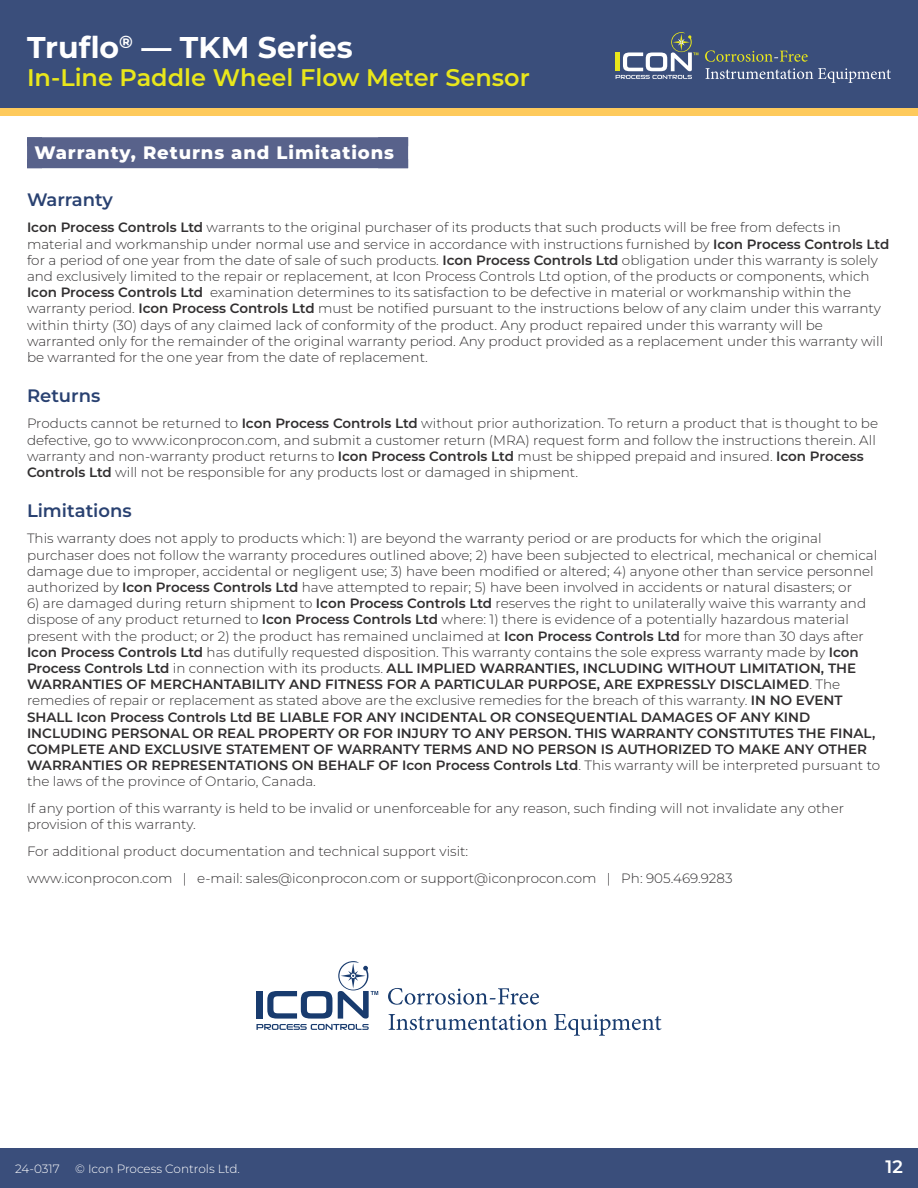
<style>
.page{position:relative;width:918px;height:1188px;background:#fff}
.page>*{position:absolute;margin:0;border:0;box-sizing:border-box;transform-origin:0 0}
.t1{font:700 30px "Montserrat";color:#fff}
.t2{font:600 24px "Montserrat";color:#e9e71b}
.t3{font:800 18px "Montserrat";letter-spacing:.05em;color:#fff}
.t4{font:600 18px "Montserrat";color:#294171}
.t5{font:600 18px "Montserrat";color:#fff}
.t6{font:300 13.5px/16.2px "Montserrat";color:#312f30}
.t7{font:600 13.5px/16.2px "Montserrat";color:#312f30}
.t8{font:300 12px "Montserrat";color:#fff}
.s1{font-weight:600}
.s2{font-weight:300}
</style>
<div class="page">
<div style="left:27px;top:137px;width:15px;height:31px;background:#58628b"></div>
<div style="left:378px;top:137px;width:30px;height:31px;background:#58628b"></div>
<div style="left:27px;top:137px;width:381px;height:9px;background:#58628b"></div>
<div style="left:27px;top:159px;width:381px;height:9px;background:#58628b"></div>
<div style="left:35px;top:142px;width:358px;height:24px;background:#58628b"></div>
<svg style="left:388px;top:988px;width:151px;height:17px"></svg>
<svg style="left:389px;top:1014px;width:158px;height:16px"></svg>
<svg style="left:554px;top:1014px;width:108px;height:22px"></svg>
<svg style="left:256px;top:961px;width:122px;height:69px"></svg>
<div style="left:0;top:0;width:918px;height:116px;background:#feca5c"></div>
<div style="left:0;top:0;width:918px;height:108px;background:#3a4e7b"></div>
<div style="left:0;top:1148px;width:918px;height:40px;background:#3a4e7b"></div>
<svg style="left:705px;top:68px;width:186px;height:15px"></svg>
<svg style="left:705px;top:50px;width:103px;height:12px"></svg>
<svg style="left:616px;top:32px;width:82px;height:47px"></svg>
<h1 class="t1" style="left:27px;top:27px;width:327px">Truflo<sup>®</sup> — TKM Series</h1>
<h2 class="t2" style="left:27px;top:62px;width:504px">In-Line Paddle Wheel Flow Meter Sensor</h2>
<h3 class="t3" style="left:35px;top:141px;width:361px">Warranty, Returns and Limitations</h3>
<h3 class="t4" style="left:27px;top:187px;width:87px">Warranty</h3>
<p class="t6" style="left:27px;top:219px;width:864px"><span class="s1">Icon Process Controls Ltd</span> warrants to the original purchaser of its products that such products will be free from defects in material and workmanship under normal use and service in accordance with instructions furnished by <span class="s1">Icon Process Controls Ltd </span>for a period of one year from the date of sale of such products. <span class="s1">Icon Process Controls Ltd</span> obligation under this warranty is solely and exclusively limited to the repair or replacement, at Icon Process Controls Ltd option, of the products or components, which <span class="s1">Icon Process Controls Ltd</span> examination determines to its satisfaction to be defective in material or workmanship within the warranty period. <span class="s1">Icon Process Controls Ltd</span> must be notified pursuant to the instructions below of any claim under this warranty within thirty (30) days of any claimed lack of conformity of the product. Any product repaired under this warranty will be warranted only for the remainder of the original warranty period. Any product provided as a replacement under this warranty will be warranted for the one year from the date of replacement.</p>
<h3 class="t4" style="left:27px;top:383px;width:75px">Returns</h3>
<p class="t6" style="left:27px;top:415px;width:853px">Products cannot be returned to <span class="s1">Icon Process Controls Ltd</span> without prior authorization. To return a product that is thought to be defective, go to www.iconprocon.com, and submit a customer return (MRA) request form and follow the instructions therein. All warranty and non-warranty product returns to <span class="s1">Icon Process Controls Ltd</span> must be shipped prepaid and insured. <span class="s1">Icon Process Controls Ltd</span> will not be responsible for any products lost or damaged in shipment.</p>
<h3 class="t4" style="left:27px;top:498px;width:106px">Limitations</h3>
<p class="t6" style="left:27px;top:530px;width:852px">This warranty does not apply to products which: 1) are beyond the warranty period or are products for which the original purchaser does not follow the warranty procedures outlined above; 2) have been subjected to electrical, mechanical or chemical damage due to improper, accidental or negligent use; 3) have been modified or altered; 4) anyone other than service personnel authorized by <span class="s1">Icon Process Controls Ltd</span> have attempted to repair; 5) have been involved in accidents or natural disasters; or</p>
<p class="t7" style="left:27px;top:595px;width:855px"><span class="s2">6) are damaged during return shipment to</span> Icon Process Controls Ltd <span class="s2">reserves the right to unilaterally waive this warranty and dispose of any product returned to</span> Icon Process Controls Ltd <span class="s2">where: 1) there is evidence of a potentially hazardous material present with the product; or 2) the product has remained unclaimed at</span> Icon Process Controls Ltd <span class="s2">for more than 30 days after </span>Icon Process Controls Ltd <span class="s2">has dutifully requested disposition. This warranty contains the sole express warranty made by</span> Icon Process Controls Ltd <span class="s2">in connection with its products.</span> ALL IMPLIED WARRANTIES, INCLUDING WITHOUT LIMITATION, THE WARRANTIES OF MERCHANTABILITY AND FITNESS FOR A PARTICULAR PURPOSE, ARE EXPRESSLY DISCLAIMED<span class="s2">. The remedies of repair or replacement as stated above are the exclusive remedies for the breach of this warranty.</span> IN NO EVENT SHALL Icon Process Controls Ltd BE LIABLE FOR ANY INCIDENTAL OR CONSEQUENTIAL DAMAGES OF ANY KIND INCLUDING PERSONAL OR REAL PROPERTY OR FOR INJURY TO ANY PERSON. THIS WARRANTY CONSTITUTES THE FINAL, COMPLETE AND EXCLUSIVE STATEMENT OF WARRANTY TERMS AND NO PERSON IS AUTHORIZED TO MAKE ANY OTHER WARRANTIES OR REPRESENTATIONS ON BEHALF OF Icon Process Controls Ltd<span class="s2">. This warranty will be interpreted pursuant to the laws of the province of Ontario, Canada.</span></p>
<p class="t6" style="left:27px;top:800px;width:819px">If any portion of this warranty is held to be invalid or unenforceable for any reason, such finding will not invalidate any other provision of this warranty.</p>
<p class="t6" style="left:27px;top:838px;width:707px;line-height:26.7px">For additional product documentation and technical support visit:<br>www.iconprocon.com | e-mail: sales@iconprocon.com or support@iconprocon.com | Ph: 905.469.9283</p>
<p class="t8" style="left:15px;top:1161px;width:46px">24-0317</p>
<p class="t8" style="left:75px;top:1161px;width:166px">© Icon Process Controls Ltd.</p>
<h3 class="t5" style="left:886px;top:1155px;width:19px">12</h3>
</div>
